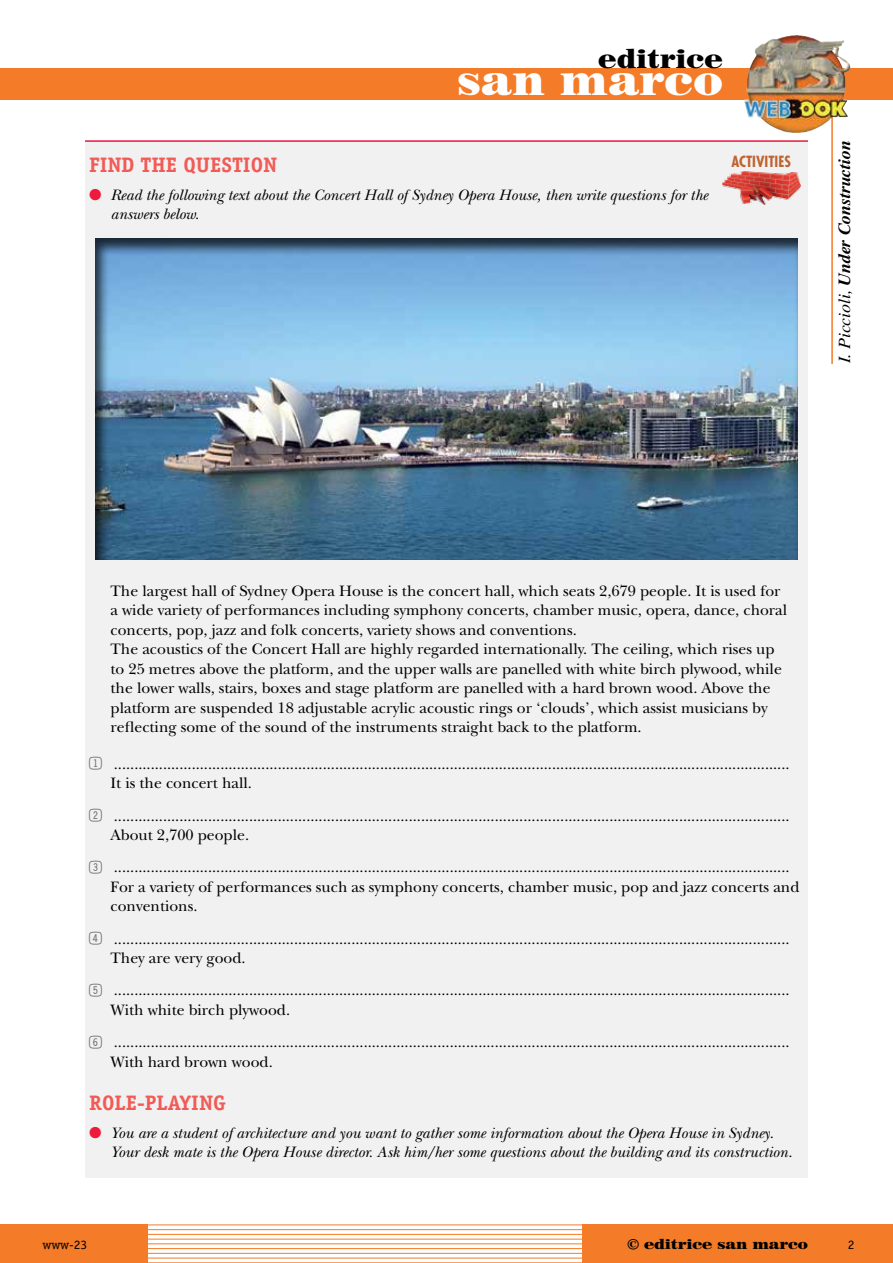
<style>
.page{position:relative;width:893px;height:1263px;background:#fff}
.page>*{position:absolute;margin:0;border:0;box-sizing:border-box;transform-origin:0 0}
.t1{font:900 43.5px "Century 725 BT";color:#fff}
.t2{font:900 27px "Century 725 BT";color:#000}
._006_att__tipo___fil{font:700 21px "Officina Serif Std";color:#f15b56}
._006_att__tipo{font:700 21px "Officina Serif Std";color:#f15b56}
.t3{font:italic 700 17.1px "Times LT Std";letter-spacing:-.01em;color:#000;scale:1.05 1}
._006_att__risposta_n{font:15.75px "New Baskerville Std";color:#000}
._006_att__risposta{font:15.75px/19.5px "New Baskerville Std";color:#000}
._006_att__domanda{font:italic 15.75px/19.5px "New Baskerville Std";color:#000}
._006_att__puntini_in{font:15.75px/19.5px "New Baskerville Std";color:#000}
.t4{font:700 condensed 15px "Futura Std";color:#bf632f}
.t5{font:900 14.25px "Century 725 BT";letter-spacing:-.01em;color:#000;scale:1.05 1}
.t6{font:12.9px "Officina Serif Std";color:#000;scale:1.05 1}
.s1{color:#ed1a3b}
.s2{font-weight:400}
.s3{font-family:"Double Digits Super Square";font-size:16.5px;color:#6d6e71}
</style>
<div class="page">
<div style="left:0;top:1225px;width:147px;height:38px;background:#f47b27"></div>
<div style="left:583px;top:1225px;width:310px;height:38px;background:#f47b27"></div>
<hr style="left:145px;top:1224px;width:442px;height:1px;background:#f47b27">
<hr style="left:145px;top:1229px;width:442px;height:1px;background:#f47b27">
<hr style="left:145px;top:1234px;width:442px;height:1px;background:#f47b27">
<hr style="left:145px;top:1239px;width:442px;height:1px;background:#f47b27">
<hr style="left:145px;top:1243px;width:442px;height:1px;background:#f47b27">
<hr style="left:145px;top:1248px;width:442px;height:1px;background:#f47b27">
<hr style="left:145px;top:1253px;width:442px;height:1px;background:#f47b27">
<hr style="left:145px;top:1258px;width:442px;height:1px;background:#f47b27">
<hr style="left:145px;top:1262px;width:442px;height:1px;background:#f47b27">
<hr style="left:831px;top:113px;width:2px;height:251px;background:#f47b27">
<div style="left:0;top:68px;width:893px;height:32px;background:#f47b27"></div>
<img style="left:744px;top:35px;width:55px;height:98px">
<div style="left:85px;top:140px;width:723px;height:1038px;background:#f1f1f2"></div>
<hr style="left:85px;top:140px;width:723px;height:2px;background:#ed1a3b">
<img style="left:722px;top:171px;width:78px;height:33px">
<div style="left:95px;top:237px;width:702px;height:322px;background:#000;opacity:.75"></div>
<h2 class="t2" style="left:598px;top:42px;width:126px">editrice</h2>
<h1 class="t1" style="left:456px;top:53px;width:268px">san marco</h1>
<p class="_006_att__tipo___fil" style="left:89px;top:151px;width:189px">FIND THE QUESTION</p>
<p class="_006_att__domanda" style="left:111px;top:185px;width:599px;text-indent:-21px"><span class="s1">●</span> Read the following text about the Concert Hall of Sydney Opera House, then write questions for the answers below.</p>
<p class="t4" style="left:731px;top:152px;width:61px">ACTIVITIES</p>
<p class="t3" style="left:834px;top:363px;width:214px;rotate:-90deg"><span class="s2">I. Piccioli,</span> Under Construction</p>
<p class="_006_att__risposta" style="left:111px;top:581px;width:678px">The largest hall of Sydney Opera House is the concert hall, which seats 2,679 people. It is used for a wide variety of performances including symphony concerts, chamber music, opera, dance, choral concerts, pop, jazz and folk concerts, variety shows and conventions.</p>
<p class="_006_att__risposta" style="left:111px;top:639px;width:673px">The acoustics of the Concert Hall are highly regarded internationally. The ceiling, which rises up to 25 metres above the platform, and the upper walls are panelled with white birch plywood, while the lower walls, stairs, boxes and stage platform are panelled with a hard brown wood. Above the platform are suspended 18 adjustable acrylic acoustic rings or ‘clouds’, which assist musicians by reflecting some of the sound of the instruments straight back to the platform.</p>
<p class="_006_att__risposta_n" style="left:89px;top:754px;width:702px"><span class="s3">1</span> .....................................................................................................................................................................</p>
<p class="_006_att__puntini_in" style="left:111px;top:773px;width:143px">It is the concert hall.</p>
<p class="_006_att__risposta_n" style="left:89px;top:806px;width:702px"><span class="s3">2</span> .....................................................................................................................................................................</p>
<p class="_006_att__puntini_in" style="left:111px;top:825px;width:140px">About 2,700 people.</p>
<p class="_006_att__risposta_n" style="left:89px;top:858px;width:702px"><span class="s3">3</span> .....................................................................................................................................................................</p>
<p class="_006_att__puntini_in" style="left:111px;top:877px;width:690px">For a variety of performances such as symphony concerts, chamber music, pop and jazz concerts and conventions.</p>
<p class="_006_att__risposta_n" style="left:89px;top:929px;width:702px"><span class="s3">4</span> .....................................................................................................................................................................</p>
<p class="_006_att__puntini_in" style="left:111px;top:948px;width:137px">They are very good.</p>
<p class="_006_att__risposta_n" style="left:89px;top:981px;width:702px"><span class="s3">5</span> .....................................................................................................................................................................</p>
<p class="_006_att__puntini_in" style="left:111px;top:1000px;width:181px">With white birch plywood.</p>
<p class="_006_att__risposta_n" style="left:89px;top:1033px;width:702px"><span class="s3">6</span> .....................................................................................................................................................................</p>
<p class="_006_att__puntini_in" style="left:111px;top:1052px;width:164px">With hard brown wood.</p>
<p class="_006_att__tipo" style="left:89px;top:1089px;width:138px">ROLE-PLAYING</p>
<p class="_006_att__domanda" style="left:111px;top:1123px;width:683px;text-indent:-21px"><span class="s1">●</span> You are a student of architecture and you want to gather some information about the Opera House in Sydney.<br>Your desk mate is the Opera House director. Ask him/her some questions about the building and its construction.</p>
<p class="t5" style="left:627px;top:1235px;width:174px">© editrice san marco</p>
<p class="t6" style="left:43px;top:1237px;width:44px">www-23</p>
<p class="t6" style="left:848px;top:1237px;width:8px">2</p>
</div>
